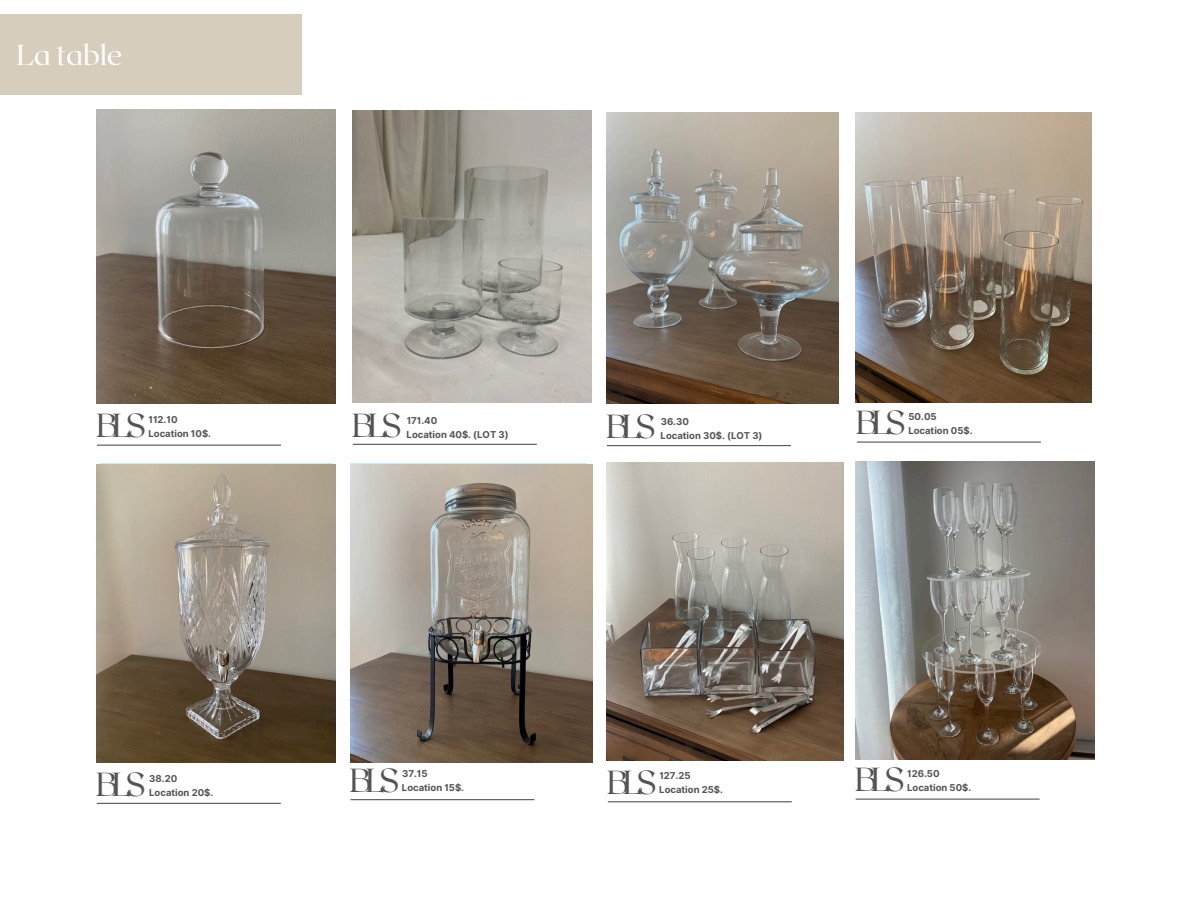
<style>
.page{position:relative;width:1188px;height:918px;background:#fff}
.page>*{position:absolute;margin:0;border:0;box-sizing:border-box;transform-origin:0 0}
.t1{font:300 33.3px "Roxborough CF";letter-spacing:-.195em;color:#545454}
.t2{font:28.8px "Roxborough CF";color:#fff}
.t3{font:700 9.6px "Inter";color:#545454}
.t4{font:700 9.45px "Inter";color:#545454}
</style>
<div class="page">
<div style="left:0;top:15px;width:301px;height:80px;background:#d6cdbc"></div>
<hr style="left:97px;top:445px;width:184px;height:1px;background:#545454">
<hr style="left:353px;top:444px;width:184px;height:1px;background:#545454">
<hr style="left:607px;top:445px;width:184px;height:1px;background:#545454">
<hr style="left:97px;top:803px;width:184px;height:1px;background:#545454">
<hr style="left:351px;top:799px;width:183px;height:1px;background:#545454">
<hr style="left:857px;top:442px;width:184px;height:1px;background:#545454">
<hr style="left:608px;top:801px;width:184px;height:1px;background:#545454">
<hr style="left:856px;top:799px;width:184px;height:1px;background:#545454">
<img style="left:96px;top:109px;width:240px;height:295px">
<img style="left:353px;top:111px;width:238px;height:291px">
<img style="left:606px;top:113px;width:233px;height:291px">
<img style="left:855px;top:112px;width:237px;height:290px">
<img style="left:96px;top:464px;width:239px;height:298px">
<img style="left:351px;top:464px;width:241px;height:298px">
<img style="left:606px;top:463px;width:237px;height:298px">
<img style="left:855px;top:461px;width:240px;height:298px">
<p class="t2" style="left:16px;top:37px;width:108px">La table</p>
<h2 class="t1" style="left:96px;top:404px;width:51px">BLS</h2>
<h1 class="t1" style="left:352px;top:403px;width:51px">BLS</h1>
<p class="t1" style="left:606px;top:405px;width:51px">BLS</p>
<h1 class="t3" style="left:149px;top:413px;width:31px">112.10</h1>
<p class="t3" style="left:407px;top:415px;width:32px">171.40</p>
<p class="t3" style="left:661px;top:416px;width:30px">36.30</p>
<p class="t4" style="left:148px;top:427px;width:64px">Location 10$.</p>
<p class="t4" style="left:407px;top:429px;width:104px">Location 40$. (LOT 3)</p>
<h1 class="t4" style="left:661px;top:430px;width:103px">Location 30$. (LOT 3)</h1>
<h1 class="t1" style="left:856px;top:401px;width:51px">BLS</h1>
<h1 class="t3" style="left:908px;top:411px;width:30px">50.05</h1>
<p class="t4" style="left:908px;top:425px;width:66px">Location 05$.</p>
<p class="t1" style="left:96px;top:762px;width:51px">BLS</p>
<h1 class="t1" style="left:350px;top:759px;width:51px">BLS</h1>
<p class="t3" style="left:402px;top:768px;width:27px">37.15</p>
<p class="t3" style="left:149px;top:773px;width:30px">38.20</p>
<p class="t4" style="left:402px;top:782px;width:64px">Location 15$.</p>
<p class="t4" style="left:149px;top:787px;width:66px">Location 20$.</p>
<p class="t1" style="left:607px;top:761px;width:51px">BLS</p>
<p class="t3" style="left:659px;top:770px;width:33px">127.25</p>
<h1 class="t4" style="left:659px;top:784px;width:65px">Location 25$.</h1>
<p class="t1" style="left:855px;top:758px;width:51px">BLS</p>
<h1 class="t3" style="left:907px;top:767px;width:34px">126.50</h1>
<p class="t4" style="left:907px;top:781px;width:66px">Location 50$.</p>
</div>
